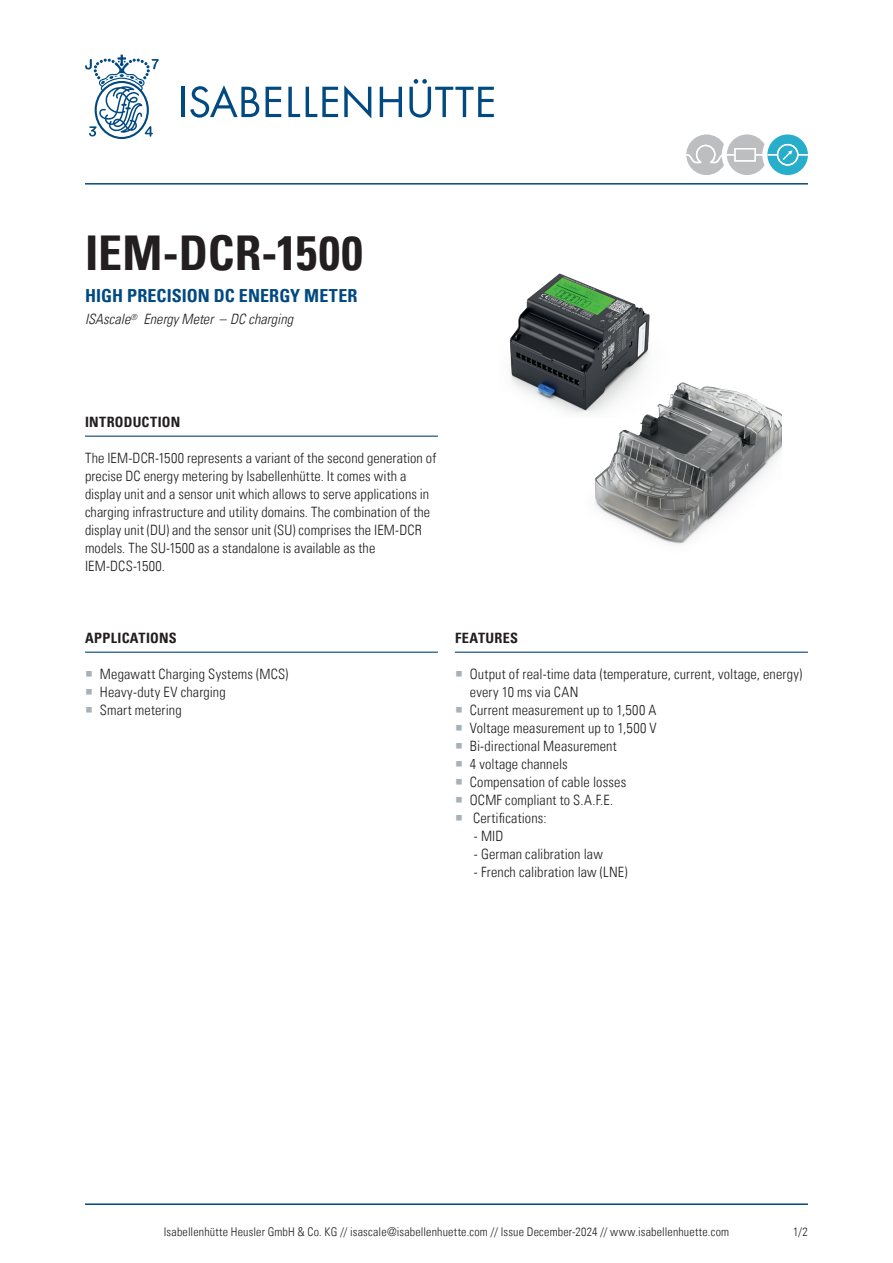
<style>
.page{position:relative;width:893px;height:1263px;background:#fff}
.page>*{position:absolute;margin:0;border:0;box-sizing:border-box;transform-origin:0 0}
.t1{font:48px "Univers Com 67 Bold Cond";color:#231f20}
.t2{font:18px "Univers Com 67 Bold Cond";letter-spacing:.005em;color:#004981}
.t3{font:14.25px/18px "Univers Com 47 Light Cond";letter-spacing:.005em;color:#231f20}
.t4{font:14.25px "Univers Com 67 Bold Cond";letter-spacing:.02em;color:#231f20}
.t5{font:italic 300 condensed 14.25px "Univers LT Std";letter-spacing:.005em;color:#231f20}
.t6{font:12px "Univers Com 47 Light Cond";letter-spacing:.015em;color:#231f20}
.s1{font-family:"Univers Com 47 Light Cond";font-weight:400;font-style:normal;font-stretch:normal}
</style>
<div class="page">
<hr style="left:85px;top:436px;width:353px;height:1px;background:#004981">
<hr style="left:85px;top:652px;width:353px;height:1px;background:#004981">
<hr style="left:455px;top:652px;width:353px;height:1px;background:#004981">
<hr style="left:85px;top:183px;width:723px;height:2px;background:#004981">
<hr style="left:85px;top:1203px;width:723px;height:2px;background:#004981">
<img style="left:509px;top:273px;width:141px;height:140px">
<hr style="left:181px;top:87px;width:4px;height:30px;background:#004981">
<svg style="left:190px;top:85px;width:69px;height:33px"></svg>
<svg style="left:266px;top:87px;width:15px;height:30px"></svg>
<svg style="left:288px;top:87px;width:12px;height:30px"></svg>
<svg style="left:306px;top:87px;width:32px;height:30px"></svg>
<svg style="left:344px;top:85px;width:27px;height:33px"></svg>
<svg style="left:380px;top:87px;width:22px;height:30px"></svg>
<svg style="left:409px;top:79px;width:85px;height:39px"></svg>
<svg style="left:85px;top:55px;width:74px;height:84px"></svg>
<svg style="left:686px;top:134px;width:122px;height:41px"></svg>
<img style="left:573px;top:373px;width:209px;height:171px">
<h1 class="t1" style="left:85px;top:223px;width:279px">IEM-DCR-1500</h1>
<p class="t2" style="left:85px;top:285px;width:274px">HIGH PRECISION DC ENERGY METER</p>
<p class="t5" style="left:85px;top:311px;width:210px">ISAscale<sup>®</sup> Energy Meter <span class="s1">–</span> DC charging</p>
<p class="t4" style="left:85px;top:413px;width:97px">INTRODUCTION</p>
<p class="t3" style="left:85px;top:449px;width:353px">The IEM-DCR-1500 represents a variant of the second generation of precise DC energy metering by Isabellenhütte. It comes with a display unit and a sensor unit which allows to serve applications in charging infrastructure and utility domains. The combination of the display unit (DU) and the sensor unit (SU) comprises the IEM-DCR models. The SU-1500 as a standalone is available as the IEM-DCS-1500.</p>
<p class="t4" style="left:85px;top:629px;width:93px">APPLICATIONS</p>
<p class="t3" style="left:100px;top:665px;width:190px">Megawatt Charging Systems (MCS)<br>Heavy-duty EV charging<br>Smart metering</p>
<p class="t4" style="left:455px;top:629px;width:65px">FEATURES</p>
<p class="t3" style="left:470px;top:665px;width:334px">Output of real-time data (temperature, current, voltage, energy) every 10 ms via CAN<br>Current measurement up to 1,500 A<br>Voltage measurement up to 1,500 V<br>Bi-directional Measurement<br>4 voltage channels<br>Compensation of cable losses<br>OCMF compliant to S.A.F.E.<br>Certifications:</p>
<p class="t3" style="left:474px;top:827px;width:31px">- MID</p>
<p class="t3" style="left:474px;top:845px;width:130px">- German calibration law</p>
<p class="t3" style="left:474px;top:863px;width:155px">- French calibration law (LNE)</p>
<p class="t6" style="left:164px;top:1225px;width:567px">Isabellenhütte Heusler GmbH &amp; Co. KG // isascale@isabellenhuette.com // Issue December-2024 // www.isabellenhuette.com</p>
<p class="t6" style="left:793px;top:1225px;width:16px">1/2</p>
</div>
